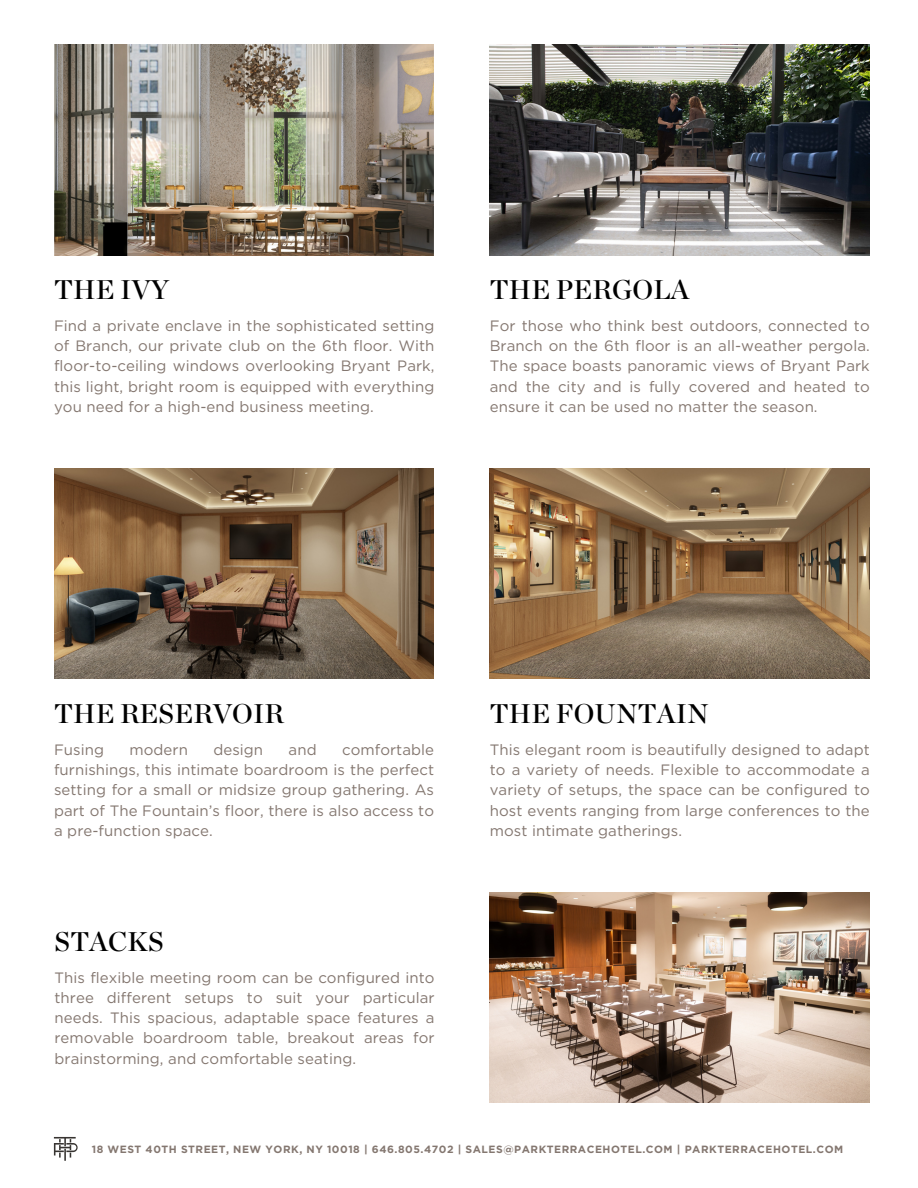
<style>
.page{position:relative;width:918px;height:1188px;background:#fff}
.page>*{position:absolute;margin:0;border:0;box-sizing:border-box;transform-origin:0 0}
.t1{font:27px "Chronicle Display Semi";letter-spacing:.01em;color:#000}
.t2{font:15px/20.2px "Gotham";letter-spacing:.005em;color:#847770;text-align:justify}
.t3{font:700 10.5px "Gotham";letter-spacing:.05em;color:#847770}
</style>
<div class="page">
<svg style="left:53px;top:1137px;width:25px;height:24px"></svg>
<img style="left:490px;top:468px;width:380px;height:211px">
<img style="left:54px;top:468px;width:380px;height:211px">
<img style="left:54px;top:45px;width:380px;height:210px">
<img style="left:490px;top:45px;width:380px;height:210px">
<img style="left:490px;top:892px;width:380px;height:211px">
<h1 class="t1" style="left:54px;top:277px;width:117px">THE IVY</h1>
<p class="t2" style="left:54px;top:315px;width:382px">Find a private enclave in the sophisticated setting of Branch, our private club on the 6th floor. With floor-to-ceiling windows overlooking Bryant Park, this light, bright room is equipped with everything you need for a high-end business meeting.</p>
<h1 class="t1" style="left:490px;top:277px;width:201px">THE PERGOLA</h1>
<p class="t2" style="left:490px;top:315px;width:382px">For those who think best outdoors, connected to Branch on the 6th floor is an all-weather pergola.<br>The space boasts panoramic views of Bryant Park and the city and is fully covered and heated to ensure it can be used no matter the season.</p>
<h1 class="t1" style="left:54px;top:701px;width:231px">THE RESERVOIR</h1>
<p class="t2" style="left:54px;top:739px;width:52px">Fusing</p>
<p class="t2" style="left:129px;top:739px;width:60px">modern</p>
<p class="t2" style="left:213px;top:739px;width:51px">design</p>
<p class="t2" style="left:289px;top:739px;width:30px">and</p>
<p class="t2" style="left:54px;top:739px;width:382px;text-indent:288px">comfortable furnishings, this intimate boardroom is the perfect setting for a small or midsize group gathering. As part of The Fountain’s floor, there is also access to a pre-function space.</p>
<h1 class="t1" style="left:54px;top:929px;width:111px">STACKS</h1>
<p class="t2" style="left:54px;top:967px;width:382px">This flexible meeting room can be configured into three different setups to suit your particular needs. This spacious, adaptable space features a removable boardroom table, breakout areas for brainstorming, and comfortable seating.</p>
<h1 class="t1" style="left:490px;top:701px;width:220px">THE FOUNTAIN</h1>
<p class="t2" style="left:490px;top:739px;width:382px">This elegant room is beautifully designed to adapt to a variety of needs. Flexible to accommodate a variety of setups, the space can be configured to host events ranging from large conferences to the most intimate gatherings.</p>
<p class="t3" style="left:92px;top:1143px;width:753px">18 WEST 40TH STREET, NEW YORK, NY 10018 | 646.805.4702 | SALES@PARKTERRACEHOTEL.COM | PARKTERRACEHOTEL.COM</p>
</div>
